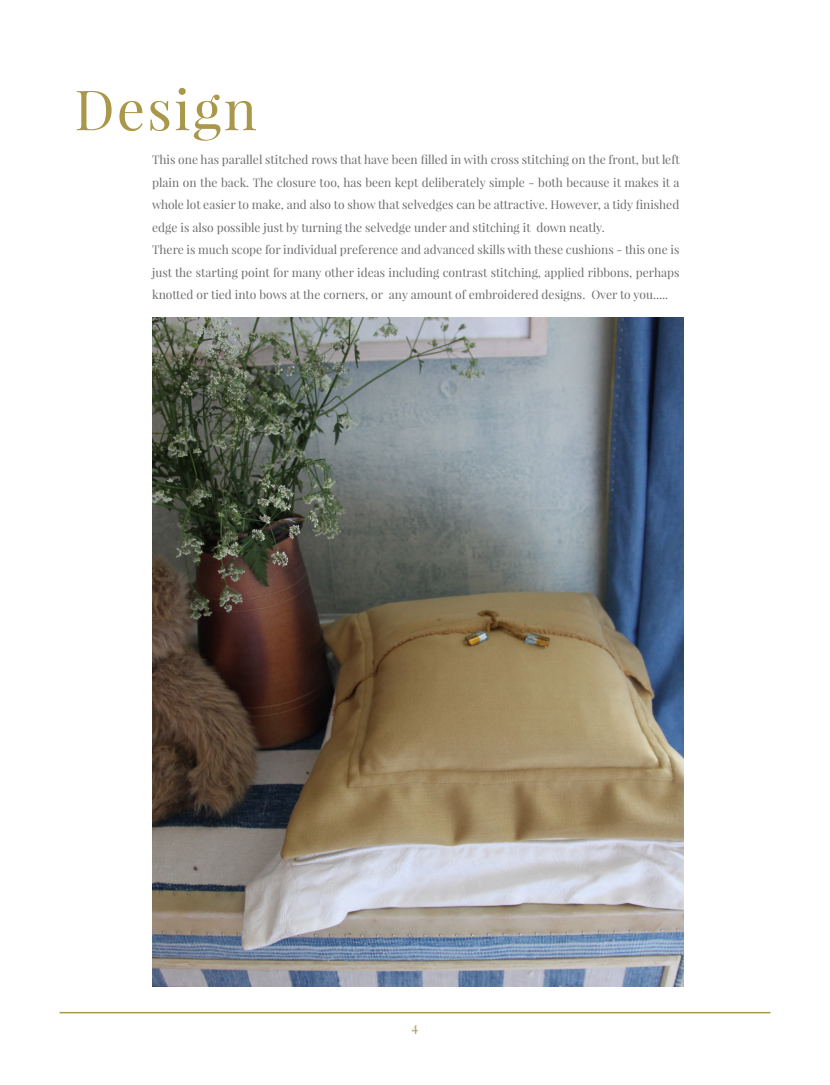
<style>
.page{position:relative;width:830px;height:1085px;background:#fff}
.page>*{position:absolute;margin:0;border:0;box-sizing:border-box;transform-origin:0 0}
.t1{font:55.5px "Playfair Display";letter-spacing:.04em;color:#a99849}
.t2{font:13.5px "Playfair Display";color:#a99849}
.t3{font:12px/22.5px "Playfair Display";color:#6c6d70;text-align:justify}
</style>
<div class="page">
<hr style="left:60px;top:1011px;width:710px;height:2px;background:#a99849">
<img style="left:152px;top:317px;width:530px;height:668px">
<p class="t1" style="left:74px;top:75px;width:184px">Design</p>
<p class="t3" style="left:152px;top:148px;width:528px">This one has parallel stitched rows that have been filled in with cross stitching on the front, but left plain on the back. The closure too, has been kept deliberately simple - both because it makes it a whole lot easier to make, and also to show that selvedges can be attractive. However, a tidy finished edge is also possible just by turning the selvedge under and stitching it down neatly.</p>
<p class="t3" style="left:152px;top:238px;width:528px">There is much scope for individual preference and advanced skills with these cushions - this one is just the starting point for many other ideas including contrast stitching, applied ribbons, perhaps knotted or tied into bows at the corners, or any amount of embroidered designs. Over to you.....</p>
<p class="t2" style="left:411px;top:1017px;width:8px">4</p>
</div>
